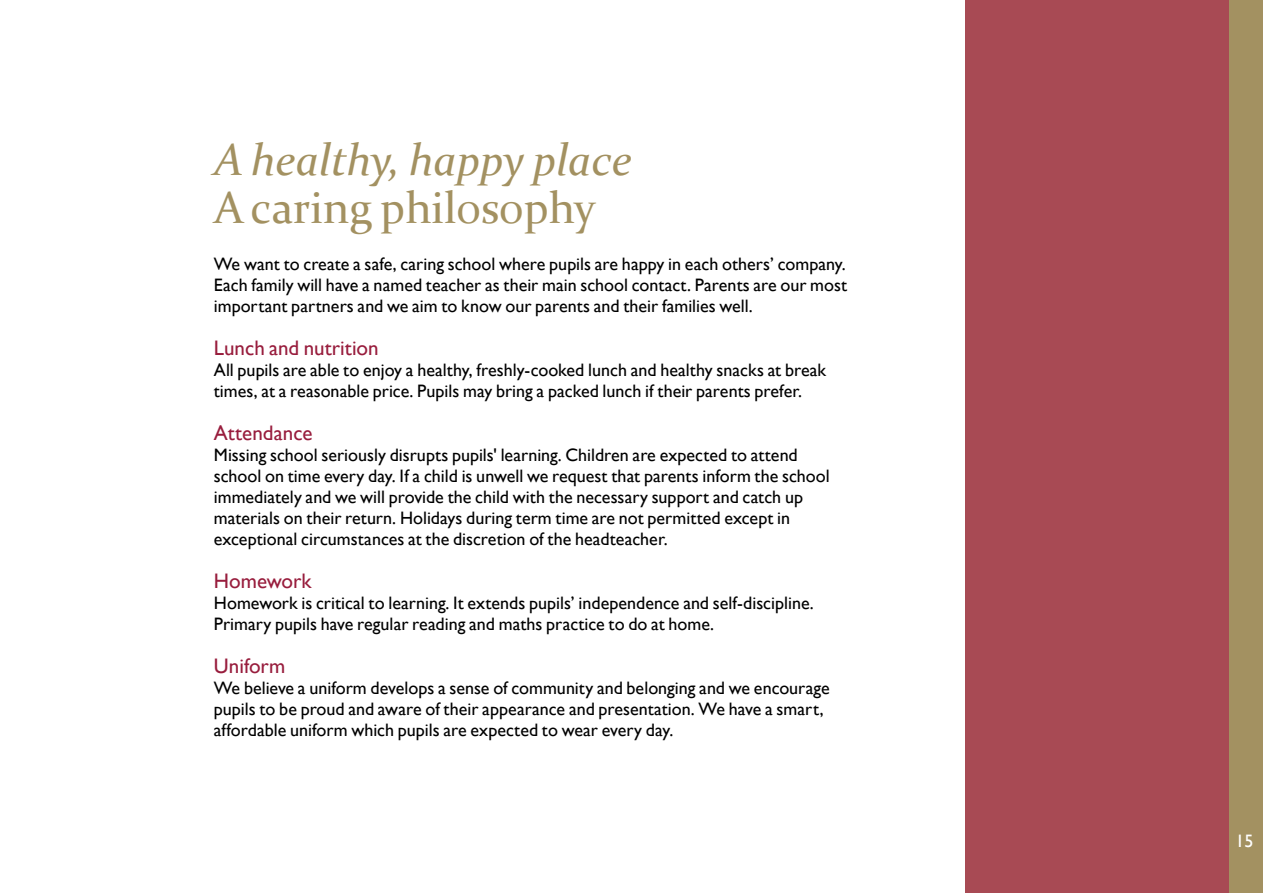
<style>
.page{position:relative;width:1263px;height:893px;background:#fff}
.page>*{position:absolute;margin:0;border:0;box-sizing:border-box;transform-origin:0 0}
.t1{font:italic 45px "Constantia";color:#a39161}
.t2{font:45px "Constantia";color:#a39161}
.t3{font:21px "Gill Sans";color:#981d3d}
.t4{font:18px/21px "Gill Sans";color:#000}
.t5{font:18px "Gill Sans";color:#fff}
</style>
<div class="page">
<div style="left:1229px;top:0;width:34px;height:893px;background:#a39161"></div>
<div style="left:965px;top:0;width:264px;height:893px;background:#a84a54"></div>
<h1 class="t1" style="left:214px;top:129px;width:419px">A healthy, happy place</h1>
<h1 class="t2" style="left:214px;top:177px;width:384px">A caring philosophy</h1>
<p class="t4" style="left:214px;top:253px;width:635px;text-align:justify">We want to create a safe, caring school where pupils are happy in each others’ company.<br>Each family will have a named teacher as their main school contact. Parents are our most important partners and we aim to know our parents and their families well.</p>
<p class="t3" style="left:214px;top:336px;width:166px">Lunch and nutrition</p>
<p class="t4" style="left:214px;top:359px;width:614px">All pupils are able to enjoy a healthy, freshly-cooked lunch and healthy snacks at break times, at a reasonable price. Pupils may bring a packed lunch if their parents prefer.</p>
<p class="t3" style="left:214px;top:421px;width:100px">Attendance</p>
<p class="t4" style="left:214px;top:444px;width:617px">Missing school seriously disrupts pupils' learning. Children are expected to attend school on time every day. If a child is unwell we request that parents inform the school immediately and we will provide the child with the necessary support and catch up materials on their return. Holidays during term time are not permitted except in exceptional circumstances at the discretion of the headteacher.</p>
<p class="t3" style="left:214px;top:569px;width:99px">Homework</p>
<p class="t4" style="left:214px;top:592px;width:601px">Homework is critical to learning. It extends pupils’ independence and self-discipline.<br>Primary pupils have regular reading and maths practice to do at home.</p>
<p class="t3" style="left:214px;top:654px;width:73px">Uniform</p>
<p class="t4" style="left:214px;top:678px;width:617px">We believe a uniform develops a sense of community and belonging and we encourage pupils to be proud and aware of their appearance and presentation. We have a smart, affordable uniform which pupils are expected to wear every day.</p>
<p class="t5" style="left:1235px;top:830px;width:19px">15</p>
</div>
